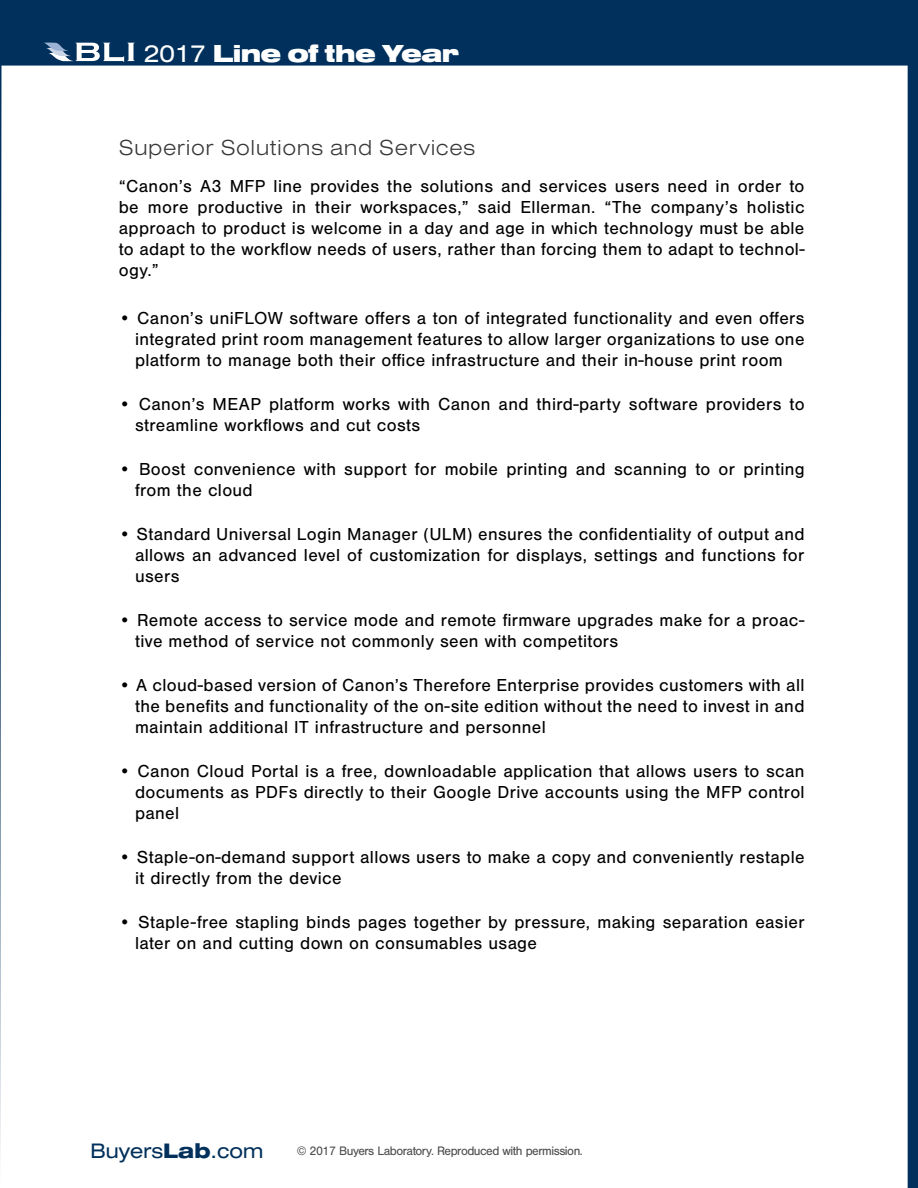
<style>
.page{position:relative;width:918px;height:1188px;background:#00305b}
.page>*{position:absolute;margin:0;border:0;box-sizing:border-box;transform-origin:0 0}
.t1{font:900 25.5px "Nimbus San Ext";letter-spacing:-.03em;color:#fff}
.t2{font:300 22.5px "Nimbus San Ext";letter-spacing:.02em;color:#383839}
.t3{font:expanded 20.25px "Helvetica Neue";color:#00305b}
.t4{font:18px/21px "Nimbus San";letter-spacing:.02em;color:#000;text-align:justify}
.t5{font:12.75px "Nimbus San";letter-spacing:-.04em;color:#4d4d4f}
.s1{font-weight:400}
.s2{font-weight:800}
</style>
<div class="page">
<div style="left:0;top:66px;width:908px;height:1122px;background:#fff"></div>
<svg style="left:44px;top:42px;width:91px;height:20px"></svg>
<div style="left:297px;top:1118px;width:378px;height:67px;background:#fff"></div>
<h1 class="t1" style="left:144px;top:40px;width:317px"><span class="s1">2017</span> Line of the Year</h1>
<p class="t2" style="left:119px;top:135px;width:358px">Superior Solutions and Services</p>
<p class="t4" style="left:119px;top:176px;width:687px">“Canon’s A3 MFP line provides the solutions and services users need in order to be more productive in their workspaces,” said Ellerman. “The company’s holistic approach to product is welcome in a day and age in which technology must be able to adapt to the workflow needs of users, rather than forcing them to adapt to technol&shy;ogy.”</p>
<p class="t4" style="left:135px;top:308px;width:671px;text-indent:-16px">• Canon’s uniFLOW software offers a ton of integrated functionality and even offers integrated print room management features to allow larger organizations to use one platform to manage both their office infrastructure and their in-house print room</p>
<p class="t4" style="left:135px;top:394px;width:671px;text-indent:-16px">• Canon’s MEAP platform works with Canon and third-party software providers to streamline workflows and cut costs</p>
<p class="t4" style="left:135px;top:459px;width:671px;text-indent:-16px">• Boost convenience with support for mobile printing and scanning to or printing from the cloud</p>
<p class="t4" style="left:135px;top:524px;width:671px;text-indent:-16px">• Standard Universal Login Manager (ULM) ensures the confidentiality of output and allows an advanced level of customization for displays, settings and functions for users</p>
<p class="t4" style="left:135px;top:610px;width:671px;text-indent:-16px">• Remote access to service mode and remote firmware upgrades make for a proac&shy;tive method of service not commonly seen with competitors</p>
<p class="t4" style="left:135px;top:675px;width:671px;text-indent:-16px">• A cloud-based version of Canon’s Therefore Enterprise provides customers with all the benefits and functionality of the on-site edition without the need to invest in and maintain additional IT infrastructure and personnel</p>
<p class="t4" style="left:135px;top:761px;width:671px;text-indent:-16px">• Canon Cloud Portal is a free, downloadable application that allows users to scan documents as PDFs directly to their Google Drive accounts using the MFP control panel</p>
<p class="t4" style="left:135px;top:847px;width:671px;text-indent:-16px">• Staple-on-demand support allows users to make a copy and conveniently restaple it directly from the device</p>
<p class="t4" style="left:135px;top:912px;width:671px;text-indent:-16px">• Staple-free stapling binds pages together by pressure, making separation easier later on and cutting down on consumables usage</p>
<p class="t3" style="left:90px;top:1139px;width:174px">Buyers<span class="s2">Lab</span>.com</p>
<p class="t5" style="left:297px;top:1144px;width:288px">© 2017 Buyers Laboratory. Reproduced with permission.</p>
</div>
